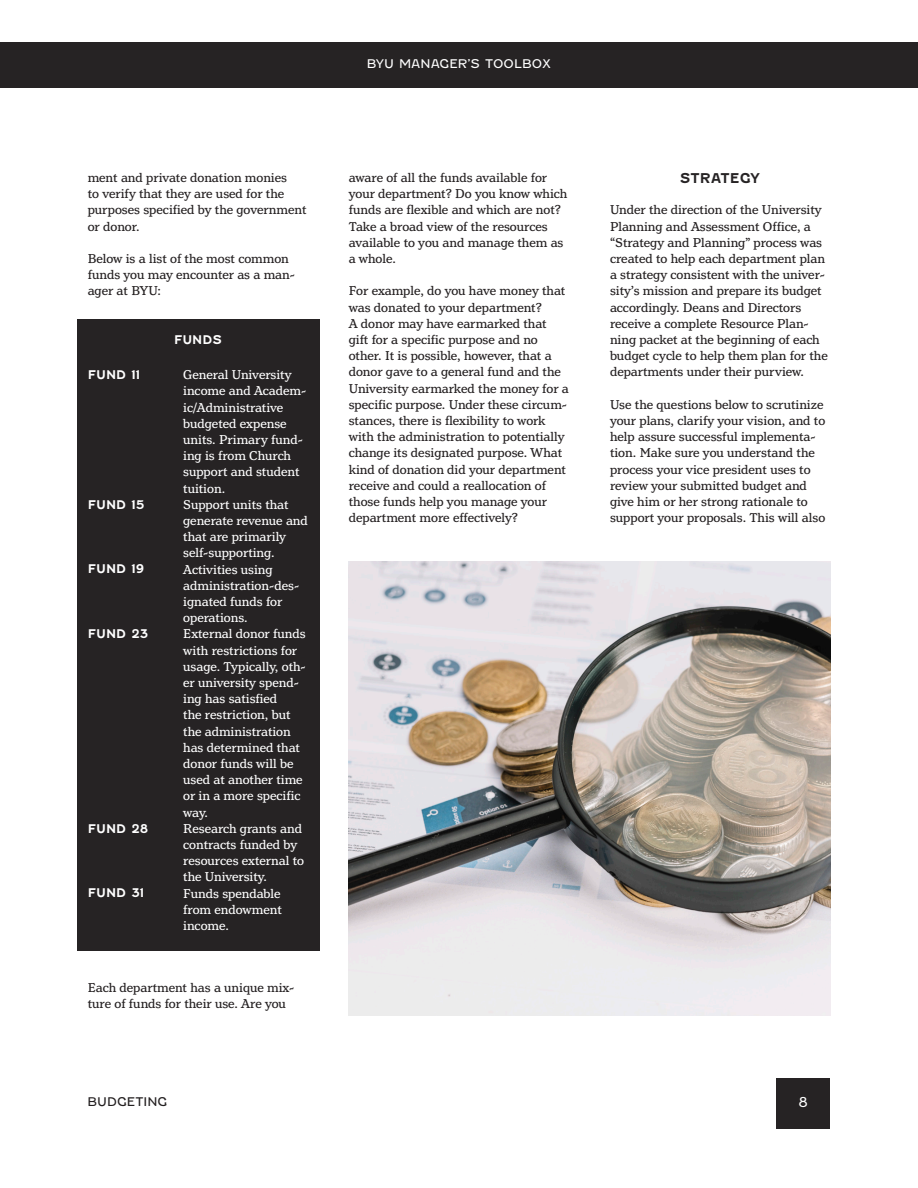
<style>
.page{position:relative;width:918px;height:1188px;background:#fff}
.page>*{position:absolute;margin:0;border:0;box-sizing:border-box;transform-origin:0 0}
.t1{font:13.5px/16.2px "Henriette";color:#231f20}
.t2{font:13.5px/16.2px "Henriette";color:#fff}
.t3{font:700 13.5px "Fenwick Rg";color:#262324}
.t4{font:13.5px "Fenwick Lt";color:#fff}
.t5{font:700 12px "Fenwick Rg";color:#fff}
.t6{font:12px "Fenwick Lt";color:#fff}
.t7{font:12px "Fenwick Lt";color:#231f20}
</style>
<div class="page">
<div style="left:77px;top:319px;width:242px;height:631px;background:#262324"></div>
<div style="left:777px;top:1078px;width:53px;height:51px;background:#262324"></div>
<div style="left:0;top:43px;width:918px;height:45px;background:#262324"></div>
<img style="left:349px;top:562px;width:481px;height:453px">
<p class="t6" style="left:367px;top:57px;width:186px">BYU MANAGER’S TOOLBOX</p>
<p class="t1" style="left:88px;top:170px;width:220px">ment and private donation monies<br>to verify that they are used for the purposes specified by the government or donor.</p>
<p class="t1" style="left:88px;top:251px;width:209px">Below is a list of the most common funds you may encounter as a man&shy;ager at BYU:</p>
<p class="t5" style="left:174px;top:333px;width:49px">FUNDS</p>
<p class="t5" style="left:88px;top:368px;width:54px">FUND 11</p>
<p class="t2" style="left:183px;top:367px;width:124px">General University income and Academ&shy;ic/Administrative budgeted expense units. Primary fund&shy;ing is from Church support and student tuition.</p>
<p class="t2" style="left:183px;top:496px;width:126px">Support units that generate revenue and that are primarily self-supporting.</p>
<p class="t2" style="left:183px;top:561px;width:118px">Activities using administration-des&shy;ignated funds for operations.</p>
<p class="t2" style="left:183px;top:626px;width:124px">External donor funds with restrictions for usage. Typically, oth&shy;er university spend&shy;ing has satisfied<br>the restriction, but the administration has determined that donor funds will be used at another time or in a more specific way.</p>
<p class="t2" style="left:183px;top:820px;width:122px">Research grants and contracts funded by resources external to the University.</p>
<p class="t2" style="left:183px;top:885px;width:100px;text-align:justify">Funds spendable from endowment income.</p>
<p class="t5" style="left:88px;top:497px;width:58px">FUND 15</p>
<p class="t5" style="left:88px;top:562px;width:58px">FUND 19</p>
<p class="t5" style="left:88px;top:627px;width:62px">FUND 23</p>
<p class="t5" style="left:88px;top:821px;width:62px">FUND 28</p>
<p class="t5" style="left:88px;top:886px;width:58px">FUND 31</p>
<p class="t1" style="left:88px;top:980px;width:208px">Each department has a unique mix&shy;ture of funds for their use. Are you</p>
<p class="t1" style="left:349px;top:170px;width:220px">aware of all the funds available for your department? Do you know which funds are flexible and which are not?<br>Take a broad view of the resources available to you and manage them as a whole.</p>
<p class="t1" style="left:349px;top:283px;width:222px">For example, do you have money that was donated to your department?<br>A donor may have earmarked that gift for a specific purpose and no other. It is possible, however, that a donor gave to a general fund and the University earmarked the money for a specific purpose. Under these circum&shy;stances, there is flexibility to work with the administration to potentially change its designated purpose. What kind of donation did your department receive and could a reallocation of those funds help you manage your department more effectively?</p>
<p class="t3" style="left:680px;top:170px;width:82px">STRATEGY</p>
<p class="t1" style="left:610px;top:202px;width:219px">Under the direction of the University Planning and Assessment Office, a “Strategy and Planning” process was created to help each department plan a strategy consistent with the univer&shy;sity’s mission and prepare its budget accordingly. Deans and Directors receive a complete Resource Plan&shy;ning packet at the beginning of each budget cycle to help them plan for the departments under their purview.</p>
<p class="t1" style="left:610px;top:396px;width:217px">Use the questions below to scrutinize your plans, clarify your vision, and to help assure successful implementa&shy;tion. Make sure you understand the process your vice president uses to review your submitted budget and give him or her strong rationale to support your proposals. This will also</p>
<p class="t7" style="left:88px;top:1094px;width:81px">BUDGETING</p>
<p class="t4" style="left:799px;top:1094px;width:11px">8</p>
</div>
